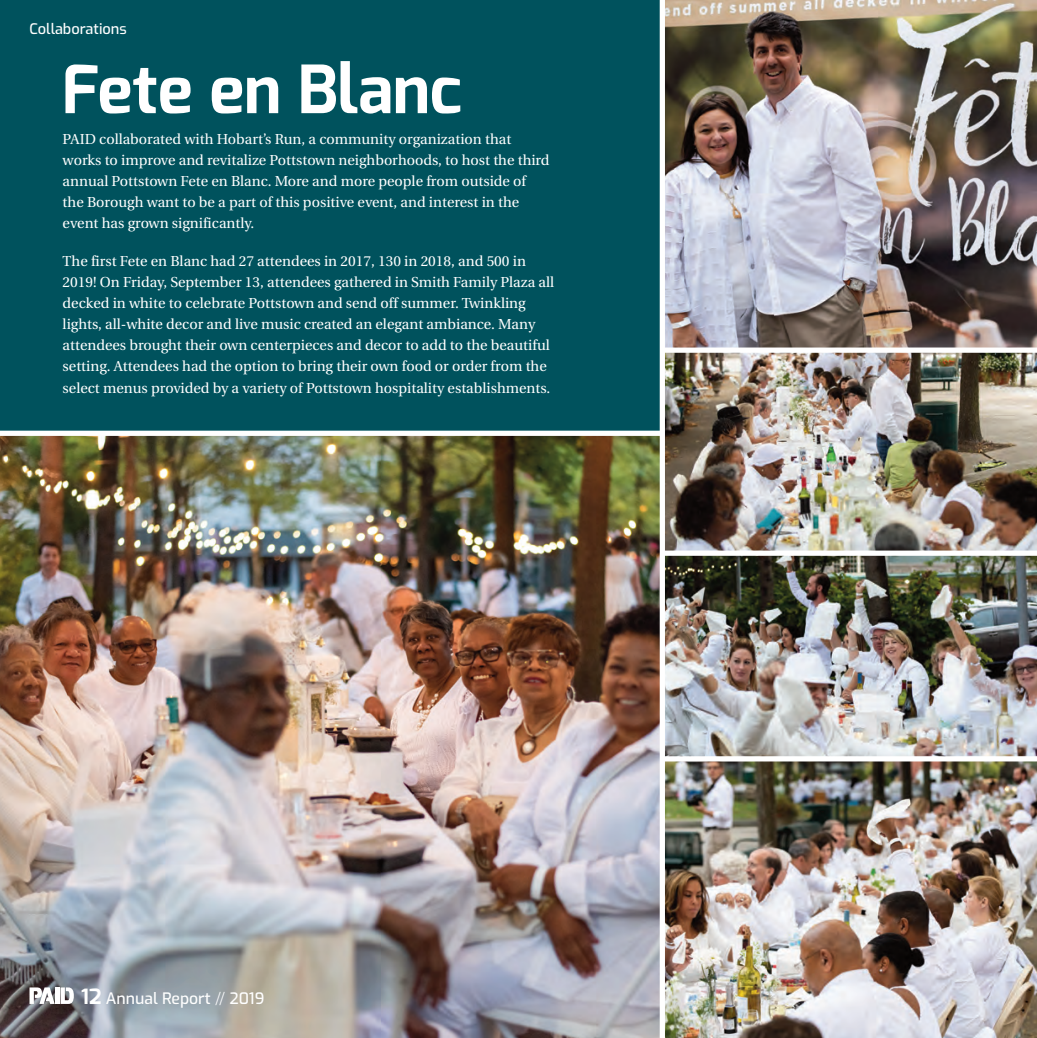
<style>
.page{position:relative;width:1037px;height:1038px;background:#00525d}
.page>*{position:absolute;margin:0;border:0;box-sizing:border-box;transform-origin:0 0}
.t1{font:700 66.5px "Exo";color:#fff}
.t2{font:500 15.75px "Exo";color:#fff}
.t3{font:500 14.53px "Exo";color:#fff}
.t4{font:14.35px/21px "Utopia";color:#fff}
.s1{font-weight:700;font-size:21px}
.s2{font-weight:300}
</style>
<div class="page">
<img style="left:665px;top:761px;width:372px;height:277px">
<img style="left:0;top:436px;width:659px;height:602px">
<svg style="left:29px;top:987px;width:45px;height:17px"></svg>
<img style="left:665px;top:0;width:372px;height:347px">
<img style="left:665px;top:353px;width:372px;height:197px">
<img style="left:665px;top:556px;width:372px;height:200px">
<div style="left:659px;top:0;width:6px;height:1038px;background:#fff"></div>
<div style="left:663px;top:347px;width:374px;height:6px;background:#fff"></div>
<div style="left:663px;top:550px;width:374px;height:6px;background:#fff"></div>
<div style="left:663px;top:756px;width:374px;height:5px;background:#fff"></div>
<div style="left:0;top:431px;width:661px;height:5px;background:#fff"></div>
<p class="t3" style="left:30px;top:19px;width:99px">Collaborations</p>
<h1 class="t1" style="left:62px;top:61px;width:402px">Fete en Blanc</h1>
<p class="t4" style="left:63px;top:130px;width:488px">PAID collaborated with Hobart’s Run, a community organization that works to improve and revitalize Pottstown neighborhoods, to host the third annual Pottstown Fete en Blanc. More and more people from outside of the Borough want to be a part of this positive event, and interest in the event has grown significantly.</p>
<p class="t4" style="left:63px;top:252px;width:493px">The first Fete en Blanc had 27 attendees in 2017, 130 in 2018, and 500 in 2019! On Friday, September 13, attendees gathered in Smith Family Plaza all decked in white to celebrate Pottstown and send off summer. Twinkling lights, all-white decor and live music created an elegant ambiance. Many attendees brought their own centerpieces and decor to add to the beautiful setting. Attendees had the option to bring their own food or order from the select menus provided by a variety of Pottstown hospitality establishments.</p>
<p class="t2" style="left:81px;top:988px;width:185px"><span class="s1">12</span> Annual Report <span class="s2">//</span> 2019</p>
</div>
